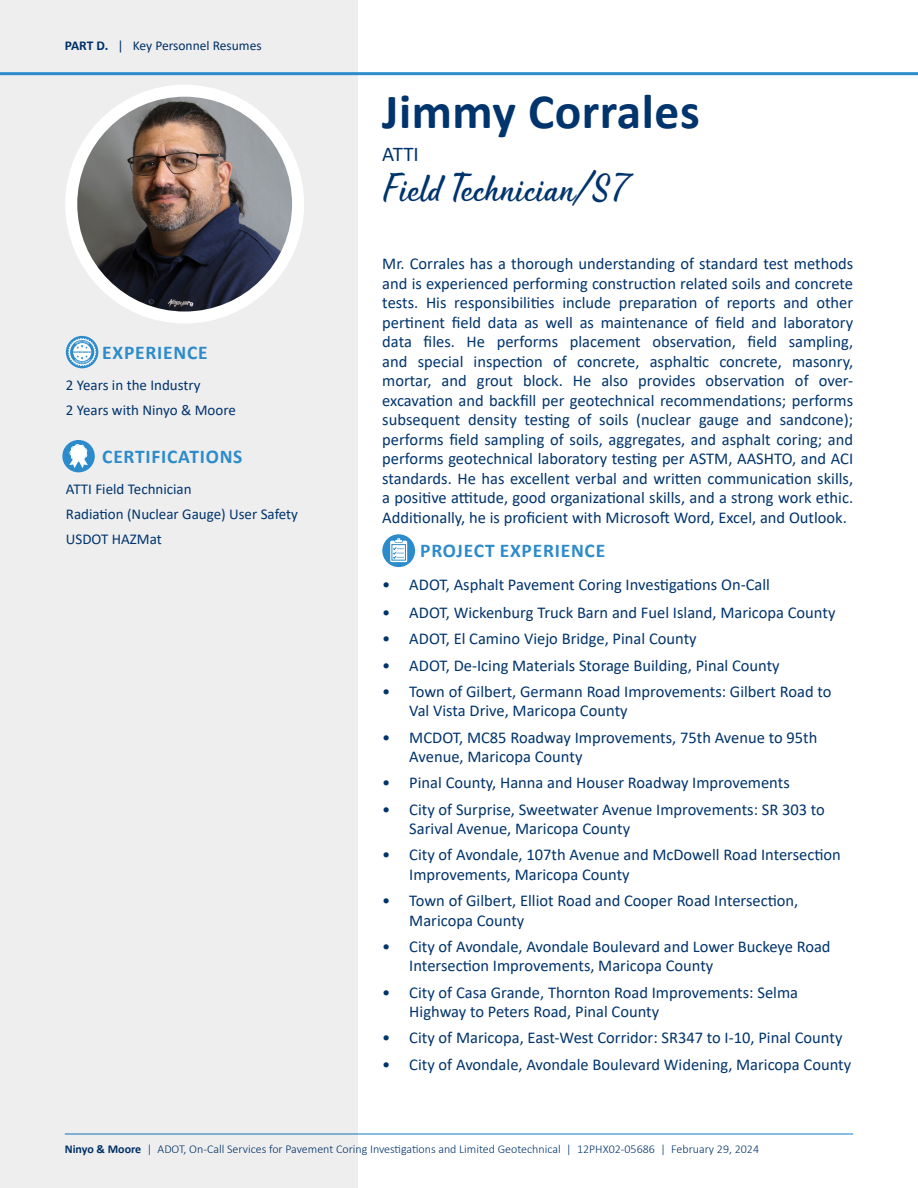
<style>
.page{position:relative;width:918px;height:1188px;background:#fff}
.page>*{position:absolute;margin:0;border:0;box-sizing:border-box;transform-origin:0 0}
._2023_Resumes-Large_Employee_Name{font:700 49.5px "Calibri";letter-spacing:.01em;color:#00346c}
._2023_Resumes-Large_Employee_Name-2{font:500 36px "Waialua";color:#00346c}
._2023_Resumes-Large_Employee_Name-3{font:21px "Calibri";color:#00346c}
._2023_Resume-Highlights{font:700 19.5px "Calibri";letter-spacing:.04em;color:#2c8bcb}
._2023_Resumes-Body_Copy{font:16.5px/19.5px "Calibri";color:#00346c}
._2023_Resume-Highlights-2{font:15px "Calibri";color:#00346c}
.Page_Header_-_Section_Name{font:13.5px "Calibri";color:#00346c}
.t1{font:300 12px "Calibri";color:#00346c}
._2023_Resumes-Large_Employee_Name-4{font:900 2.4px "Arial";letter-spacing:.005em;color:#2c8bcb}
.s1{font-weight:700}
</style>
<div class="page">
<hr style="left:65px;top:1133px;width:788px;height:2px;background:#2c8bcb">
<div style="left:0;top:0;width:357px;height:1188px;background:#eeeeef"></div>
<svg style="left:382px;top:534px;width:33px;height:33px"></svg>
<svg style="left:390px;top:538px;width:17px;height:24px"></svg>
<svg style="left:66px;top:336px;width:32px;height:32px"></svg>
<svg style="left:68px;top:338px;width:28px;height:28px"></svg>
<div style="left:62px;top:440px;width:33px;height:32px;background:#2c8bcb;border-radius:50%"></div>
<svg style="left:69px;top:444px;width:19px;height:24px"></svg>
<img style="left:78px;top:95px;width:220px;height:216px">
<div style="left:65px;top:85px;width:239px;height:239px;border:12px solid #fff;border-radius:50%"></div>
<hr style="left:0;top:72px;width:918px;height:3px;background:#2c8bcb">
<p class="Page_Header_-_Section_Name" style="left:65px;top:36px;width:198px"><span class="s1">PART D.</span> | Key Personnel Resumes</p>
<p class="_2023_Resume-Highlights" style="left:102px;top:338px;width:107px">EXPERIENCE</p>
<p class="_2023_Resume-Highlights-2" style="left:66px;top:375px;width:136px">2 Years in the Industry</p>
<p class="_2023_Resume-Highlights-2" style="left:66px;top:400px;width:171px">2 Years with Ninyo &amp; Moore</p>
<p class="_2023_Resume-Highlights" style="left:102px;top:443px;width:142px">CERTIFICATIONS</p>
<p class="_2023_Resume-Highlights-2" style="left:66px;top:479px;width:127px">ATTI Field Technician</p>
<p class="_2023_Resume-Highlights-2" style="left:66px;top:504px;width:234px">Radiation (Nuclear Gauge) User Safety</p>
<p class="_2023_Resume-Highlights-2" style="left:66px;top:529px;width:97px">USDOT HAZMat</p>
<p class="_2023_Resumes-Large_Employee_Name-4" style="left:73px;top:350px;width:19px">EXPERIENCE</p>
<p class="_2023_Resumes-Large_Employee_Name" style="left:382px;top:76px;width:319px">Jimmy Corrales</p>
<p class="_2023_Resumes-Large_Employee_Name-3" style="left:382px;top:140px;width:38px">ATTI</p>
<p class="_2023_Resumes-Large_Employee_Name-2" style="left:382px;top:167px;width:249px">Field Technician/S7</p>
<p class="_2023_Resumes-Body_Copy" style="left:382px;top:254px;width:472px;text-align:justify">Mr. Corrales has a thorough understanding of standard test methods and is experienced performing construction related soils and concrete tests. His responsibilities include preparation of reports and other pertinent field data as well as maintenance of field and laboratory data files. He performs placement observation, field sampling, and special inspection of concrete, asphaltic concrete, masonry, mortar, and grout block. He also provides observation of over&shy;excavation and backfill per geotechnical recommendations; performs subsequent density testing of soils (nuclear gauge and sandcone); performs field sampling of soils, aggregates, and asphalt coring; and performs geotechnical laboratory testing per ASTM, AASHTO, and ACI standards. He has excellent verbal and written communication skills, a positive attitude, good organizational skills, and a strong work ethic.<br>Additionally, he is proficient with Microsoft Word, Excel, and Outlook.</p>
<p class="_2023_Resume-Highlights" style="left:420px;top:537px;width:187px">PROJECT EXPERIENCE</p>
<p class="_2023_Resumes-Body_Copy" style="left:382px;top:575px;width:389px">• ADOT, Asphalt Pavement Coring Investigations On-Call</p>
<p class="_2023_Resumes-Body_Copy" style="left:382px;top:603px;width:455px">• ADOT, Wickenburg Truck Barn and Fuel Island, Maricopa County</p>
<p class="_2023_Resumes-Body_Copy" style="left:382px;top:629px;width:316px">• ADOT, El Camino Viejo Bridge, Pinal County</p>
<p class="_2023_Resumes-Body_Copy" style="left:382px;top:655px;width:399px">• ADOT, De-Icing Materials Storage Building, Pinal County</p>
<p class="_2023_Resumes-Body_Copy" style="left:409px;top:681px;width:424px;text-indent:-27px">• Town of Gilbert, Germann Road Improvements: Gilbert Road to<br>Val Vista Drive, Maricopa County</p>
<p class="_2023_Resumes-Body_Copy" style="left:409px;top:727px;width:410px;text-indent:-27px">• MCDOT, MC85 Roadway Improvements, 75th Avenue to 95th<br>Avenue, Maricopa County</p>
<p class="_2023_Resumes-Body_Copy" style="left:382px;top:773px;width:409px">• Pinal County, Hanna and Houser Roadway Improvements</p>
<p class="_2023_Resumes-Body_Copy" style="left:409px;top:799px;width:417px;text-indent:-27px">• City of Surprise, Sweetwater Avenue Improvements: SR 303 to<br>Sarival Avenue, Maricopa County</p>
<p class="_2023_Resumes-Body_Copy" style="left:409px;top:845px;width:433px;text-indent:-27px">• City of Avondale, 107th Avenue and McDowell Road Intersection<br>Improvements, Maricopa County</p>
<p class="_2023_Resumes-Body_Copy" style="left:409px;top:891px;width:391px;text-indent:-27px">• Town of Gilbert, Elliot Road and Cooper Road Intersection,<br>Maricopa County</p>
<p class="_2023_Resumes-Body_Copy" style="left:409px;top:936px;width:423px;text-indent:-27px">• City of Avondale, Avondale Boulevard and Lower Buckeye Road<br>Intersection Improvements, Maricopa County</p>
<p class="_2023_Resumes-Body_Copy" style="left:409px;top:982px;width:390px;text-indent:-27px">• City of Casa Grande, Thornton Road Improvements: Selma<br>Highway to Peters Road, Pinal County</p>
<p class="_2023_Resumes-Body_Copy" style="left:382px;top:1028px;width:462px">• City of Maricopa, East-West Corridor: SR347 to I-10, Pinal County</p>
<p class="_2023_Resumes-Body_Copy" style="left:382px;top:1054px;width:470px">• City of Avondale, Avondale Boulevard Widening, Maricopa County</p>
<p class="t1" style="left:65px;top:1141px;width:696px"><span class="s1">Ninyo &amp; Moore</span> | ADOT, On-Call Services for Pavement Coring Investigations and Limited Geotechnical | 12PHX02-05686 | February 29, 2024</p>
</div>
